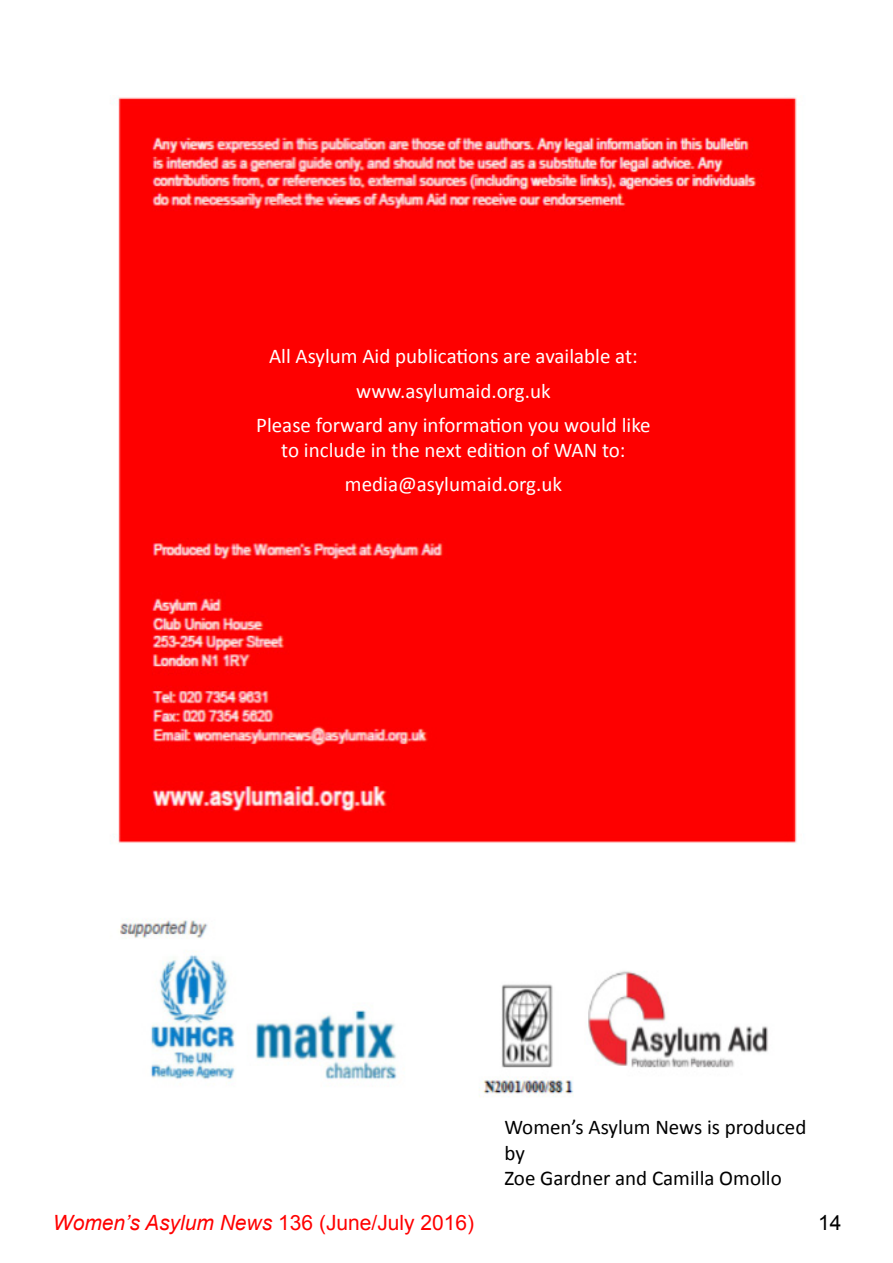
<style>
.page{position:relative;width:893px;height:1263px;background:#fff}
.page>*{position:absolute;margin:0;border:0;box-sizing:border-box;transform-origin:0 0}
.Body_text{font:21px/25.2px "Calibri";color:#fff;text-align:center}
.Body_text-2{font:21px/25.2px "Calibri";color:#000}
.t1{font:21px "Arial";color:#f00}
.t2{font:21px "Arial";color:#000}
.s1{font-style:italic}
</style>
<div class="page">
<img style="left:118px;top:97px;width:679px;height:1000px">
<p class="Body_text" style="left:269px;top:343px;width:370px">All Asylum Aid publications are available at:</p>
<p class="Body_text" style="left:356px;top:377px;width:196px">www.asylumaid.org.uk</p>
<p class="Body_text" style="left:256px;top:412px;width:396px">Please forward any information you would like to include in the next edition of WAN to:</p>
<p class="Body_text" style="left:345px;top:471px;width:219px">media@asylumaid.org.uk</p>
<p class="Body_text-2" style="left:504px;top:1114px;width:303px">Women’s Asylum News is produced by</p>
<p class="Body_text-2" style="left:504px;top:1165px;width:279px">Zoe Gardner and Camilla Omollo</p>
<p class="t1" style="left:53px;top:1208px;width:423px"><span class="s1">Women’s Asylum News</span> 136 (June/July 2016)</p>
<p class="t2" style="left:818px;top:1208px;width:25px">14</p>
</div>
